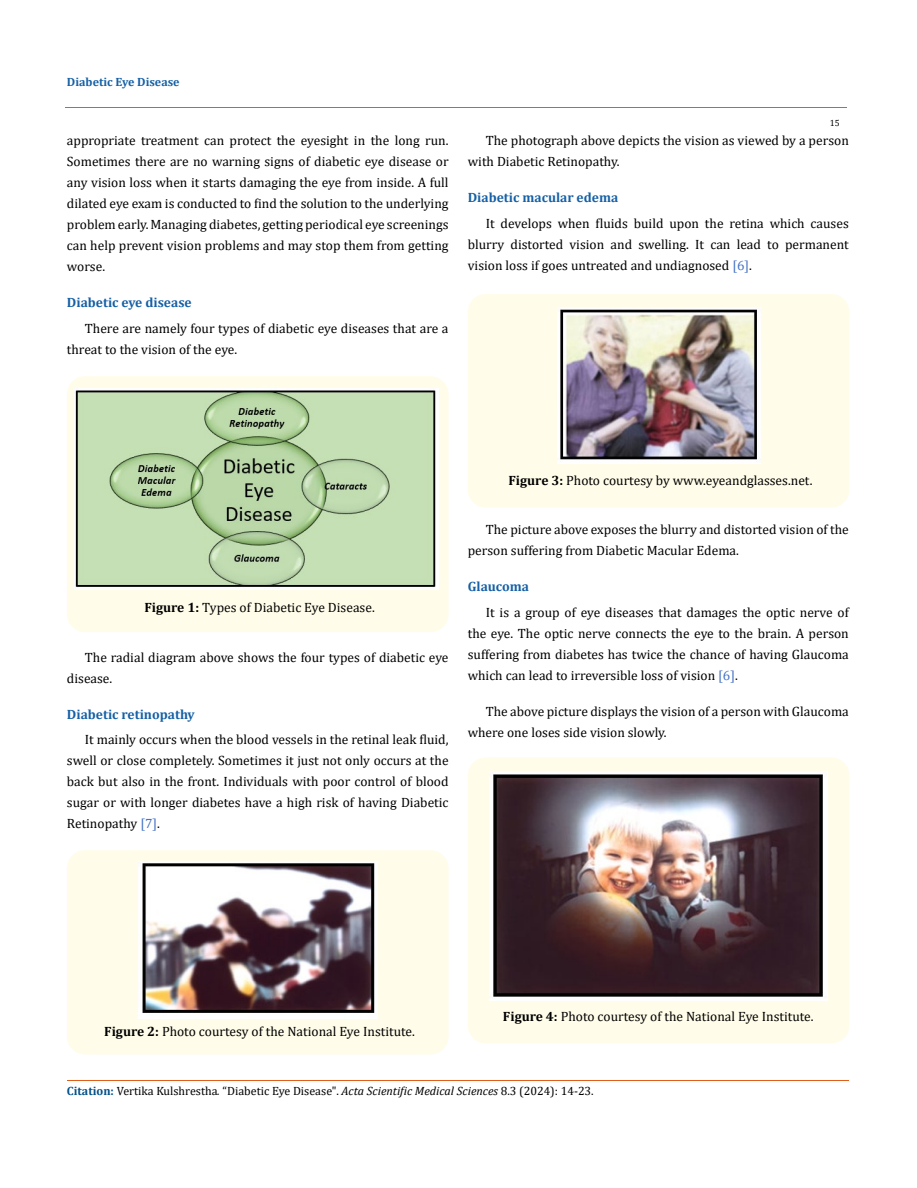
<style>
.page{position:relative;width:917px;height:1188px;background:#fff}
.page>*{position:absolute;margin:0;border:0;box-sizing:border-box;transform-origin:0 0}
.t1{font:13.5px/21px "Cambria";color:#000}
.t2{font:700 13.5px "Cambria";color:#1560a6}
.t3{font:12px "Cambria";color:#000}
.t4{font:700 12px "Cambria";color:#1560a6}
.t5{font:9px "Cambria";color:#000}
.s1{color:#4472c4}
.s2{font-weight:700}
.s3{font-weight:700;color:#035089}
.s4{font-style:italic}
</style>
<div class="page">
<div style="left:67px;top:376px;width:381px;height:256px;background:#fffde9;border-radius:18px"></div>
<img style="left:75px;top:388px;width:363px;height:202px">
<div style="left:67px;top:850px;width:381px;height:204px;background:#fffde9;border-radius:18px"></div>
<img style="left:138px;top:862px;width:239px;height:157px">
<div style="left:468px;top:294px;width:381px;height:214px;background:#fffde9;border-radius:18px"></div>
<img style="left:557px;top:307px;width:203px;height:157px">
<div style="left:468px;top:758px;width:381px;height:285px;background:#fffde9;border-radius:18px"></div>
<img style="left:489px;top:771px;width:338px;height:229px">
<hr style="left:65px;top:108px;width:782px;height:1px;background:#e05d1a">
<hr style="left:67px;top:1080px;width:781px;height:1px;background:#e05d1a">
<p class="t4" style="left:67px;top:73px;width:114px">Diabetic Eye Disease</p>
<p class="t1" style="left:67px;top:130px;width:383px;text-align:justify">appropriate treatment can protect the eyesight in the long run.<br>Sometimes there are no warning signs of diabetic eye disease or any vision loss when it starts damaging the eye from inside. A full dilated eye exam is conducted to find the solution to the underlying problem early. Managing diabetes, getting periodical eye screenings can help prevent vision problems and may stop them from getting worse.</p>
<p class="t2" style="left:67px;top:293px;width:126px">Diabetic eye disease</p>
<p class="t1" style="left:67px;top:318px;width:383px;text-indent:18px">There are namely four types of diabetic eye diseases that are a threat to the vision of the eye.</p>
<p class="t5" style="left:829px;top:118px;width:11px">15</p>
<p class="t1" style="left:468px;top:130px;width:382px;text-indent:18px">The photograph above depicts the vision as viewed by a person with Diabetic Retinopathy.</p>
<p class="t2" style="left:468px;top:188px;width:152px">Diabetic macular edema</p>
<p class="t1" style="left:468px;top:213px;width:382px;text-align:justify;text-indent:18px">It develops when fluids build upon the retina which causes blurry distorted vision and swelling. It can lead to permanent vision loss if goes untreated and undiagnosed <span class="s1">[6]</span>.</p>
<p class="t1" style="left:144px;top:597px;width:232px"><span class="s2">Figure 1:</span> Types of Diabetic Eye Disease.</p>
<p class="t1" style="left:67px;top:646px;width:383px;text-indent:18px">The radial diagram above shows the four types of diabetic eye disease.</p>
<p class="t2" style="left:67px;top:704px;width:129px">Diabetic retinopathy</p>
<p class="t1" style="left:67px;top:729px;width:383px;text-align:justify;text-indent:18px">It mainly occurs when the blood vessels in the retinal leak fluid, swell or close completely. Sometimes it just not only occurs at the back but also in the front. Individuals with poor control of blood sugar or with longer diabetes have a high risk of having Diabetic Retinopathy <span class="s1">[7]</span>.</p>
<p class="t1" style="left:508px;top:469px;width:305px"><span class="s2">Figure 3:</span> Photo courtesy by www.eyeandglasses.net.</p>
<p class="t1" style="left:468px;top:519px;width:382px;text-indent:18px">The picture above exposes the blurry and distorted vision of the person suffering from Diabetic Macular Edema.</p>
<p class="t2" style="left:468px;top:577px;width:63px">Glaucoma</p>
<p class="t1" style="left:468px;top:602px;width:382px;text-align:justify;text-indent:18px">It is a group of eye diseases that damages the optic nerve of the eye. The optic nerve connects the eye to the brain. A person suffering from diabetes has twice the chance of having Glaucoma which can lead to irreversible loss of vision <span class="s1">[6]</span>.</p>
<p class="t1" style="left:468px;top:701px;width:382px;text-indent:18px">The above picture displays the vision of a person with Glaucoma where one loses side vision slowly.</p>
<p class="t1" style="left:104px;top:1021px;width:312px"><span class="s2">Figure 2:</span> Photo courtesy of the National Eye Institute.</p>
<p class="t1" style="left:503px;top:1006px;width:312px"><span class="s2">Figure 4:</span> Photo courtesy of the National Eye Institute.</p>
<p class="t3" style="left:67px;top:1084px;width:528px"><span class="s3">Citation:</span> Vertika Kulshrestha<span class="s4">.</span> “Diabetic Eye Disease". <span class="s4">Acta Scientific Medical Sciences</span> 8.3 (2024): 14-23.</p>
</div>
